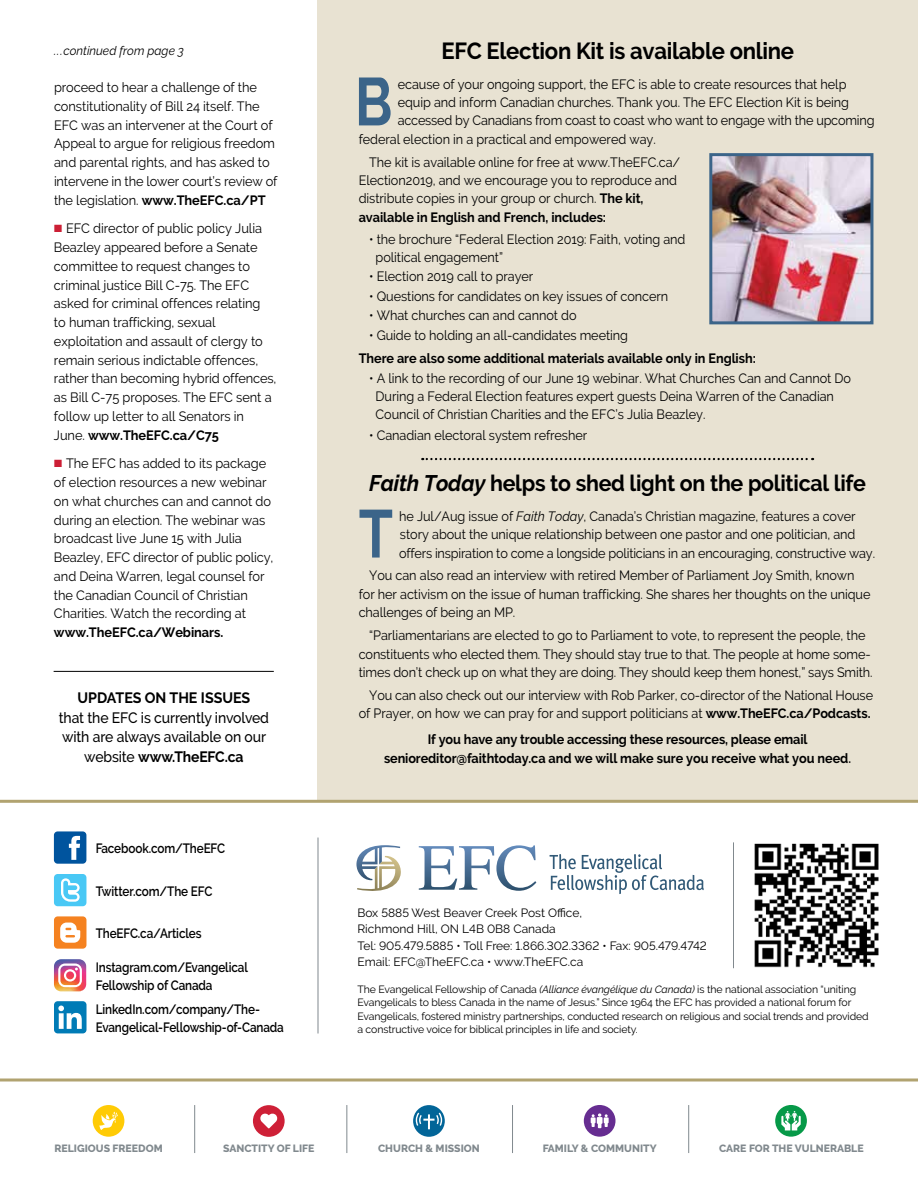
<style>
.page{position:relative;width:918px;height:1188px;background:#fff}
.page>*{position:absolute;margin:0;border:0;box-sizing:border-box;transform-origin:0 0}
.t1{font:700 67.5px "Raleway";color:#3b6489;scale:.82 1}
.t2{font:700 23.25px "Raleway";letter-spacing:-.015em;color:#000;scale:.95 1}
.t3{font:700 22.5px "Raleway";letter-spacing:-.015em;color:#000;scale:.95 1}
.t4{font:500 15px/19.5px "Raleway";letter-spacing:-.01em;color:#000;text-align:center;scale:.93 1}
.t5{font:700 15px "Raleway";color:#000;scale:.95 1}
.t6{font:13.5px/18.3px "Raleway";letter-spacing:-.005em;color:#000;scale:.94 1}
.t7{font:13.5px/18.8px "Raleway";letter-spacing:-.005em;color:#000;scale:.95 1}
.t8{font:700 13.5px/18.3px "Raleway";letter-spacing:-.005em;color:#000;text-align:center;scale:.94 1}
.t9{font:600 13.5px/17.7px "Raleway";letter-spacing:-.01em;color:#000;scale:.87 1}
.t10{font:700 13.5px "Raleway";letter-spacing:-.005em;color:#000;scale:.95 1}
.t11{font:italic 12.3px "Raleway";color:#000;scale:.96 1}
.t12{font:12px/16.5px "Raleway";color:#000}
.t13{font:10.5px/13.5px "Raleway";letter-spacing:-.01em;color:#000}
.t14{font:800 10.5px "Raleway";color:#81898e}
.s1{font-weight:700}
.s2{color:#cc1f35}
.s3{font-style:italic}
.s4{font-weight:600}
</style>
<div class="page">
<hr style="left:194px;top:1105px;width:1px;height:48px;background:#81898e">
<hr style="left:346px;top:1105px;width:1px;height:48px;background:#81898e">
<hr style="left:512px;top:1105px;width:1px;height:48px;background:#81898e">
<hr style="left:688px;top:1105px;width:1px;height:48px;background:#81898e">
<div style="left:775px;top:1105px;width:32px;height:32px;background:#069948;border-radius:50%"></div>
<svg style="left:781px;top:1111px;width:20px;height:19px"></svg>
<div style="left:93px;top:1105px;width:31px;height:32px;background:#ffcb05;border-radius:50%"></div>
<svg style="left:99px;top:1112px;width:19px;height:18px"></svg>
<div style="left:584px;top:1105px;width:32px;height:32px;background:#662d91;border-radius:50%"></div>
<svg style="left:591px;top:1113px;width:18px;height:15px"></svg>
<svg style="left:413px;top:1105px;width:32px;height:32px"></svg>
<svg style="left:416px;top:1113px;width:26px;height:16px"></svg>
<div style="left:253px;top:1105px;width:32px;height:32px;background:#ce2037;border-radius:50%"></div>
<svg style="left:260px;top:1113px;width:18px;height:15px"></svg>
<svg style="left:0;top:1078px;width:918px;height:4px;background:#c4b993"></svg>
<div style="left:318px;top:0;width:600px;height:801px;background:#e8e2d2"></div>
<img style="left:754px;top:843px;width:125px;height:125px">
<hr style="left:733px;top:842px;width:1px;height:126px;background:#81898e">
<hr style="left:318px;top:838px;width:1px;height:196px;background:#81898e">
<svg style="left:356px;top:845px;width:45px;height:46px"></svg>
<svg style="left:419px;top:845px;width:117px;height:46px"></svg>
<svg style="left:550px;top:854px;width:154px;height:40px"></svg>
<hr style="left:0;top:800px;width:918px;height:3px;background:#b1a370">
<div style="left:54px;top:874px;width:32px;height:32px;background:#49c8f5;border-radius:4px"></div>
<svg style="left:61px;top:878px;width:19px;height:24px"></svg>
<div style="left:54px;top:831px;width:32px;height:33px;background:#00549e;border-radius:4px"></div>
<svg style="left:69px;top:836px;width:11px;height:24px"></svg>
<div style="left:54px;top:916px;width:32px;height:33px;background:#f58220;border-radius:4px"></div>
<svg style="left:60px;top:923px;width:20px;height:20px"></svg>
<svg style="left:54px;top:959px;width:32px;height:32px"></svg>
<div style="left:54px;top:1001px;width:33px;height:32px;background:#007bb6;border-radius:4px"></div>
<svg style="left:58px;top:1006px;width:24px;height:23px"></svg>
<img style="left:713px;top:157px;width:156px;height:163px">
<div style="left:709px;top:153px;width:164px;height:171px;border:3px solid #3b6489"></div>
<svg style="left:422px;top:458px;width:391px;height:2px"></svg>
<hr style="left:54px;top:671px;width:220px;height:1px;background:#000">
<p class="t11" style="left:54px;top:44px;width:137px">...continued from page 3</p>
<p class="t7" style="left:54px;top:78px;width:237px">proceed to hear a challenge of the constitutionality of Bill 24 itself. The EFC was an intervener at the Court of Appeal to argue for religious freedom and parental rights, and has asked to intervene in the lower court’s review of the legislation. <span class="s1">www.TheEFC.ca/PT</span></p>
<p class="t7" style="left:54px;top:219px;width:236px"><span class="s2">■</span> EFC director of public policy Julia Beazley appeared before a Senate committee to request changes to criminal justice Bill C-75. The EFC asked for criminal offences relating<br>to human trafficking, sexual exploitation and assault of clergy to remain serious indictable offences, rather than becoming hybrid offences, as Bill C-75 proposes. The EFC sent a follow up letter to all Senators in June. <span class="s1">www.TheEFC.ca/C75</span></p>
<p class="t7" style="left:54px;top:454px;width:233px"><span class="s2">■</span> The EFC has added to its package of election resources a new webinar on what churches can and cannot do during an election. The webinar was broadcast live June 15 with Julia Beazley, EFC director of public policy, and Deina Warren, legal counsel for the Canadian Council of Christian Charities. Watch the recording at</p>
<p class="t10" style="left:54px;top:625px;width:180px">www.TheEFC.ca/Webinars.</p>
<p class="t5" style="left:78px;top:689px;width:183px">UPDATES ON THE ISSUES</p>
<p class="t4" style="left:59px;top:707px;width:228px">that the EFC is currently involved with are always available on our website <span class="s1">www.TheEFC.ca</span></p>
<p class="t9" style="left:96px;top:840px;width:150px">Facebook.com/TheEFC</p>
<p class="t9" style="left:96px;top:882px;width:136px">Twitter.com/The EFC</p>
<p class="t9" style="left:96px;top:924px;width:123px">TheEFC.ca/Articles</p>
<p class="t9" style="left:96px;top:959px;width:176px">Instagram.com/Evangelical<br>Fellowship of Canada</p>
<p class="t9" style="left:96px;top:1001px;width:218px">LinkedIn.com/company/The-<br>Evangelical-Fellowship-of-Canada</p>
<h2 class="t2" style="left:441px;top:38px;width:373px">EFC Election Kit is available online</h2>
<h1 class="t1" style="left:355px;top:63px;width:47px">B</h1>
<p class="t6" style="left:398px;top:75px;width:479px">ecause of your ongoing support, the EFC is able to create resources that help</p>
<p class="t6" style="left:398px;top:93px;width:482px">equip and inform Canadian churches. Thank you. The EFC Election Kit is being</p>
<p class="t6" style="left:398px;top:111px;width:509px">accessed by Canadians from coast to coast who want to engage with the upcoming</p>
<p class="t6" style="left:359px;top:130px;width:317px">federal election in a practical and empowered way.</p>
<p class="t6" style="left:359px;top:153px;width:343px;text-indent:10px">The kit is available online for free at www.TheEFC.ca/ Election2019, and we encourage you to reproduce and distribute copies in your group or church. <span class="s1">The kit, available in English and French, includes:</span></p>
<p class="t6" style="left:376px;top:230px;width:331px;text-indent:-6px">• the brochure “Federal Election 2019: Faith, voting and political engagement”</p>
<p class="t6" style="left:369px;top:268px;width:176px">• Election 2019 call to prayer</p>
<p class="t6" style="left:369px;top:287px;width:320px">• Questions for candidates on key issues of concern</p>
<p class="t6" style="left:369px;top:307px;width:222px">• What churches can and cannot do</p>
<p class="t6" style="left:369px;top:326px;width:277px">• Guide to holding an all-candidates meeting</p>
<p class="t8" style="left:359px;top:349px;width:424px">There are also some additional materials available only in English:</p>
<p class="t6" style="left:376px;top:369px;width:507px;text-indent:-6px">• A link to the recording of our June 19 webinar. What Churches Can and Cannot Do<br>During a Federal Election features expert guests Deina Warren of the Canadian<br>Council of Christian Charities and the EFC’s Julia Beazley.</p>
<p class="t6" style="left:369px;top:426px;width:233px">• Canadian electoral system refresher</p>
<h3 class="t3" style="left:369px;top:470px;width:524px"><span class="s3">Faith Today</span> helps to shed light on the political life</h3>
<h1 class="t1" style="left:359px;top:495px;width:43px">T</h1>
<p class="t6" style="left:399px;top:507px;width:508px">he Jul/Aug issue of <span class="s3">Faith Today</span>, Canada’s Christian magazine, features a cover story about the unique relationship between one pastor and one politician, and offers inspiration to come a longside politicians in an encouraging, constructive way.</p>
<p class="t6" style="left:359px;top:567px;width:546px;text-indent:10px">You can also read an interview with retired Member of Parliament Joy Smith, known for her activism on the issue of human trafficking. She shares her thoughts on the unique challenges of being an MP.</p>
<p class="t6" style="left:359px;top:626px;width:548px;text-align:center">“Parliamentarians are elected to go to Parliament to vote, to represent the people, the constituents who elected them. They should stay true to that. The people at home some&shy;times don’t check up on what they are doing. They should keep them honest,” says Smith.</p>
<p class="t6" style="left:359px;top:686px;width:549px;text-align:right">You can also check out our interview with Rob Parker, co-director of the National House of Prayer, on how we can pray for and support politicians at <span class="s1">www.TheEFC.ca/Podcasts.</span></p>
<p class="t8" style="left:384px;top:730px;width:498px">If you have any trouble accessing these resources, please email senioreditor@faithtoday.ca and we will make sure you receive what you need<span class="s4">.</span></p>
<p class="t12" style="left:357px;top:904px;width:351px">Box 5885 West Beaver Creek Post Office,<br>Richmond Hill, ON L4B 0B8 Canada<br>Tel: 905.479.5885 • Toll Free: 1.866.302.3362 • Fax: 905.479.4742<br>Email: EFC@TheEFC.ca • www.TheEFC.ca</p>
<p class="t13" style="left:357px;top:982px;width:513px">The Evangelical Fellowship of Canada <span class="s3">(Alliance évangélique du Canada)</span> is the national association “uniting Evangelicals to bless Canada in the name of Jesus.” Since 1964 the EFC has provided a national forum for Evangelicals, fostered ministry partnerships, conducted research on religious and social trends and provided a constructive voice for biblical principles in life and society.</p>
<p class="t14" style="left:54px;top:1142px;width:110px">RELIGIOUS FREEDOM</p>
<p class="t14" style="left:223px;top:1142px;width:93px">SANCTITY OF LIFE</p>
<p class="t14" style="left:378px;top:1142px;width:103px">CHURCH &amp; MISSION</p>
<p class="t14" style="left:543px;top:1142px;width:116px">FAMILY &amp; COMMUNITY</p>
<p class="t14" style="left:719px;top:1142px;width:146px">CARE FOR THE VULNERABLE</p>
</div>
